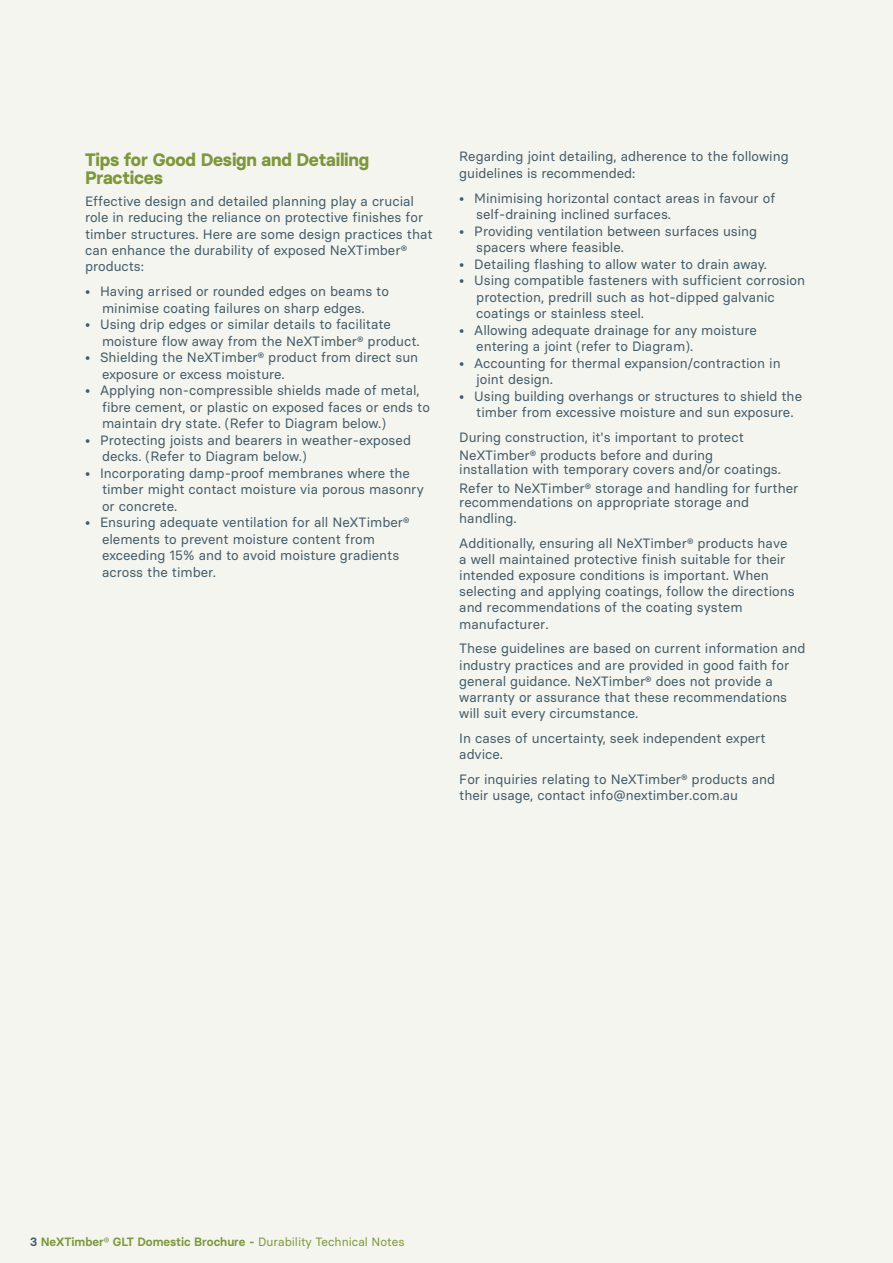
<style>
.page{position:relative;width:893px;height:1263px;background:#f4f5ee}
.page>*{position:absolute;margin:0;border:0;box-sizing:border-box;transform-origin:0 0}
.t1{font:700 18px/18px "Basier Square";letter-spacing:-.01em;color:#7d973c}
.Body{font:13.5px/16.5px "Basier Square";color:#425a69}
.t2{font:600 12px "Basier Square";color:#7d973c}
.s1{color:#425a69}
.s2{font-weight:400}
</style>
<div class="page">
<h2 class="t1" style="left:85px;top:150px;width:286px">Tips for Good Design and Detailing<br>Practices</h2>
<p class="Body" style="left:85px;top:193px;width:349px">Effective design and detailed planning play a crucial role in reducing the reliance on protective finishes for timber structures. Here are some design practices that can enhance the durability of exposed NeXTimber® products:</p>
<p class="Body" style="left:85px;top:283px;width:305px;text-align:center">• Having arrised or rounded edges on beams to minimise coating failures on sharp edges.</p>
<p class="Body" style="left:102px;top:316px;width:319px;text-indent:-17px">• Using drip edges or similar details to facilitate moisture flow away from the NeXTimber® product.</p>
<p class="Body" style="left:102px;top:349px;width:318px;text-indent:-17px">• Shielding the NeXTimber® product from direct sun exposure or excess moisture.</p>
<p class="Body" style="left:102px;top:382px;width:329px;text-indent:-17px">• Applying non-compressible shields made of metal, fibre cement, or plastic on exposed faces or ends to maintain dry state. (Refer to Diagram below.)</p>
<p class="Body" style="left:102px;top:431px;width:310px;text-indent:-17px">• Protecting joists and bearers in weather-exposed decks. (Refer to Diagram below.)</p>
<p class="Body" style="left:102px;top:464px;width:323px;text-indent:-17px">• Incorporating damp-proof membranes where the timber might contact moisture via porous masonry or concrete.</p>
<p class="Body" style="left:102px;top:514px;width:309px;text-indent:-17px">• Ensuring adequate ventilation for all NeXTimber® elements to prevent moisture content from exceeding 15% and to avoid moisture gradients across the timber.</p>
<p class="Body" style="left:459px;top:148px;width:331px">Regarding joint detailing, adherence to the following guidelines is recommended:</p>
<p class="Body" style="left:476px;top:189px;width:301px;text-indent:-17px">• Minimising horizontal contact areas in favour of self-draining inclined surfaces.</p>
<p class="Body" style="left:476px;top:222px;width:282px;text-indent:-17px">• Providing ventilation between surfaces using spacers where feasible.</p>
<p class="Body" style="left:459px;top:255px;width:309px">• Detailing flashing to allow water to drain away.</p>
<p class="Body" style="left:476px;top:272px;width:330px;text-indent:-17px">• Using compatible fasteners with sufficient corrosion protection, predrill such as hot-dipped galvanic coatings or stainless steel.</p>
<p class="Body" style="left:476px;top:321px;width:282px;text-indent:-17px">• Allowing adequate drainage for any moisture entering a joint (refer to Diagram).</p>
<p class="Body" style="left:476px;top:354px;width:306px;text-indent:-17px">• Accounting for thermal expansion/contraction in joint design.</p>
<p class="Body" style="left:476px;top:387px;width:327px;text-indent:-17px">• Using building overhangs or structures to shield the timber from excessive moisture and sun exposure.</p>
<p class="Body" style="left:459px;top:428px;width:286px;line-height:18.1px">During construction, it's important to protect<br>NeXTimber® products before and during</p>
<p class="Body" style="left:459px;top:460px;width:341px;line-height:18.3px">installation with temporary covers and/or coatings.<br>Refer to NeXTimber® storage and handling for further</p>
<p class="Body" style="left:459px;top:494px;width:291px">recommendations on appropriate storage and handling.</p>
<p class="Body" style="left:459px;top:534px;width:337px">Additionally, ensuring all NeXTimber® products have a well maintained protective finish suitable for their intended exposure conditions is important. When selecting and applying coatings, follow the directions and recommendations of the coating system manufacturer.</p>
<p class="Body" style="left:459px;top:640px;width:348px">These guidelines are based on current information and industry practices and are provided in good faith for general guidance. NeXTimber® does not provide a warranty or assurance that these recommendations will suit every circumstance.</p>
<p class="Body" style="left:459px;top:730px;width:308px">In cases of uncertainty, seek independent expert advice.</p>
<p class="Body" style="left:459px;top:771px;width:317px">For inquiries relating to NeXTimber® products and their usage, contact info@nextimber.com.au</p>
<p class="t2" style="left:30px;top:1235px;width:376px"><span class="s1">3</span> NeXTimber<span class="s2">®</span> GLT Domestic Brochure - <span class="s2">Durability Technical Notes</span></p>
</div>
